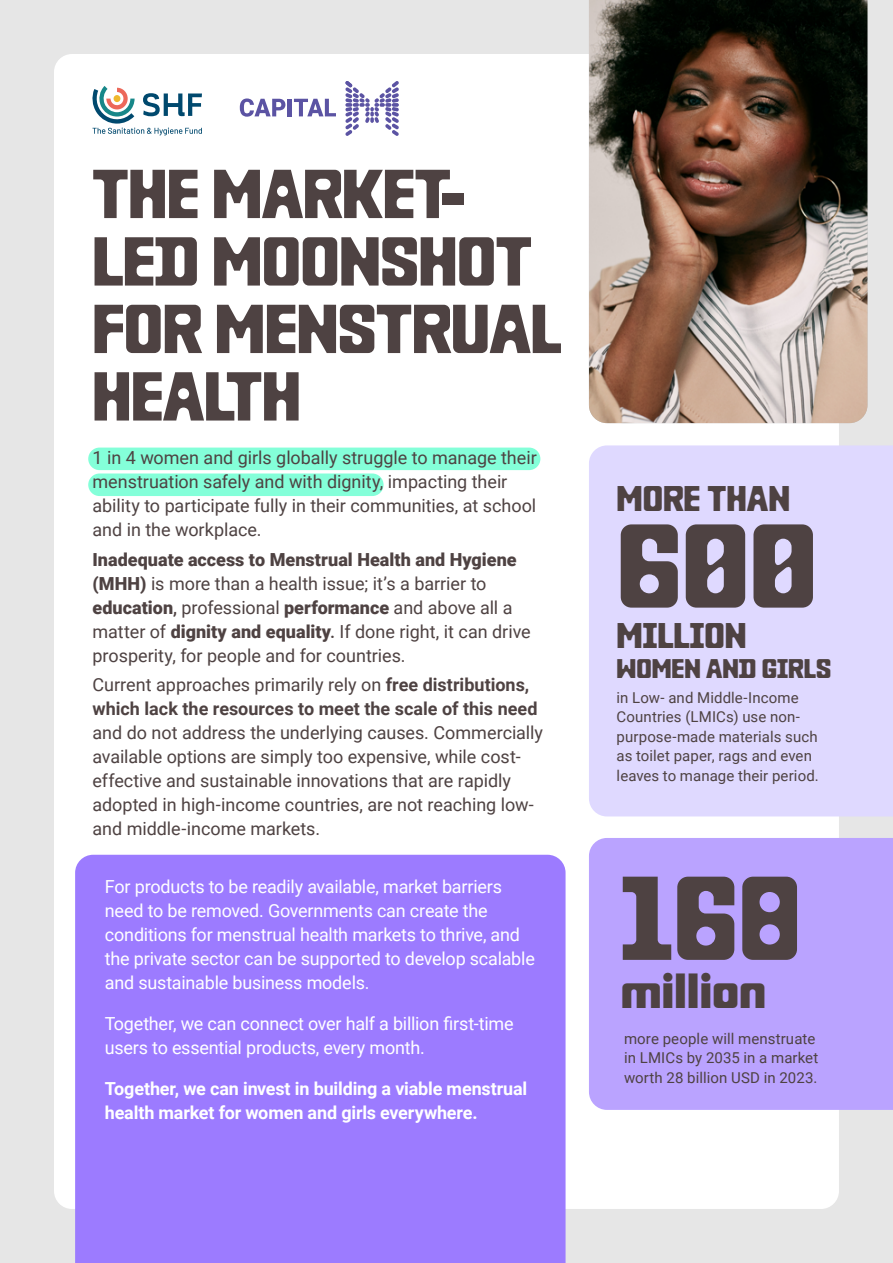
<style>
.page{position:relative;width:893px;height:1263px;background:#e6e6e6}
.page>*{position:absolute;margin:0;border:0;box-sizing:border-box;transform-origin:0 0}
.t1{font:900 118.8px "Baste B";color:#4e4242}
.t2{font:900 69px/67.5px "Baste B";letter-spacing:-.01em;color:#4e4242}
.t3{font:900 49.35px "Baste B";color:#4e4242}
.t4{font:900 35.7px "Baste B";color:#4e4242}
.t5{font:900 27px "Baste B";color:#4e4242}
.t6{font:18px/24px "Roboto";letter-spacing:-.005em;color:#4e4242}
.t7{font:18px/24px "Roboto";letter-spacing:-.01em;color:#fff}
.t8{font:700 18px/24px "Roboto";color:#4e4242}
.t9{font:700 18px/24px "Roboto";letter-spacing:-.01em;color:#fff}
.t10{font:15px/19.5px "Roboto";letter-spacing:.005em;color:#4e4242}
.s1{font-weight:900}
.s2{font-weight:500}
.s3{font-weight:400}
</style>
<div class="page">
<div style="left:54px;top:54px;width:785px;height:1155px;background:#fff;border-radius:18px"></div>
<div style="left:589px;top:838px;width:304px;height:272px;background:#baa3ff"></div>
<img style="left:589px;top:0;width:278px;height:423px">
<div style="left:75px;top:855px;width:491px;height:408px;background:#9c7bff"></div>
<div style="left:589px;top:445px;width:304px;height:371px;background:#dfd9ff"></div>
<div style="left:88px;top:448px;width:452px;height:22px;background:#84ffd9;border-radius:11px"></div>
<div style="left:88px;top:473px;width:296px;height:23px;background:#84ffd9;border-radius:11px"></div>
<svg style="left:240px;top:98px;width:45px;height:19px"></svg>
<hr style="left:288px;top:99px;width:4px;height:17px;background:#5b53a3">
<svg style="left:294px;top:99px;width:42px;height:17px"></svg>
<svg style="left:345px;top:81px;width:54px;height:55px"></svg>
<svg style="left:92px;top:86px;width:110px;height:49px"></svg>
<h2 class="t2" style="left:92px;top:163px;width:471px">THE MARKET-<br>LED MOONSHOT<br>FOR MENSTRUAL<br>HEALTH</h2>
<p class="t6" style="left:92px;top:445px;width:446px">1 in 4 women and girls globally struggle to manage their menstruation safely and with dignity, impacting their ability to participate fully in their communities, at school and in the workplace.</p>
<p class="t6" style="left:92px;top:546px;width:440px"><span class="s1">Inadequate access to Menstrual Health and Hygiene (MHH)</span> is more than a health issue; it’s a barrier to <span class="s1">education</span><span class="s2">,</span> professional <span class="s1">performance</span> and above all a matter of <span class="s1">dignity and equality</span><span class="s2">.</span> If done right, it can drive prosperity, for people and for countries.</p>
<p class="t8" style="left:92px;top:672px;width:446px"><span class="s3">Current approaches primarily rely on</span> free distributions, which lack the resources to meet the scale of this need</p>
<p class="t6" style="left:92px;top:720px;width:452px">and do not address the underlying causes. Commercially available options are simply too expensive, while cost&shy;effective and sustainable innovations that are rapidly adopted in high-income countries, are not reaching low&shy;and middle-income markets.</p>
<p class="t7" style="left:105px;top:873px;width:431px">For products to be readily available, market barriers need to be removed. Governments can create the conditions for menstrual health markets to thrive, and the private sector can be supported to develop scalable and sustainable business models.</p>
<p class="t7" style="left:105px;top:1010px;width:410px">Together, we can connect over half a billion first-time users to essential products, every month.</p>
<p class="t9" style="left:105px;top:1075px;width:424px">Together, we can invest in building a viable menstrual health market for women and girls everywhere.</p>
<h3 class="t4" style="left:617px;top:478px;width:175px">MORE THAN</h3>
<h1 class="t1" style="left:617px;top:499px;width:202px">600</h1>
<h3 class="t4" style="left:617px;top:616px;width:131px">MILLION</h3>
<h3 class="t5" style="left:617px;top:654px;width:216px">WOMEN AND GIRLS</h3>
<p class="t10" style="left:617px;top:687px;width:204px">in Low- and Middle-Income<br>Countries (LMICs) use non&shy;purpose-made materials such as toilet paper, rags and even leaves to manage their period.</p>
<h1 class="t1" style="left:621px;top:851px;width:182px">168</h1>
<h3 class="t3" style="left:621px;top:963px;width:147px">million</h3>
<p class="t10" style="left:624px;top:1028px;width:196px">more people will menstruate in LMICs by 2035 in a market worth 28 billion USD in 2023.</p>
</div>
